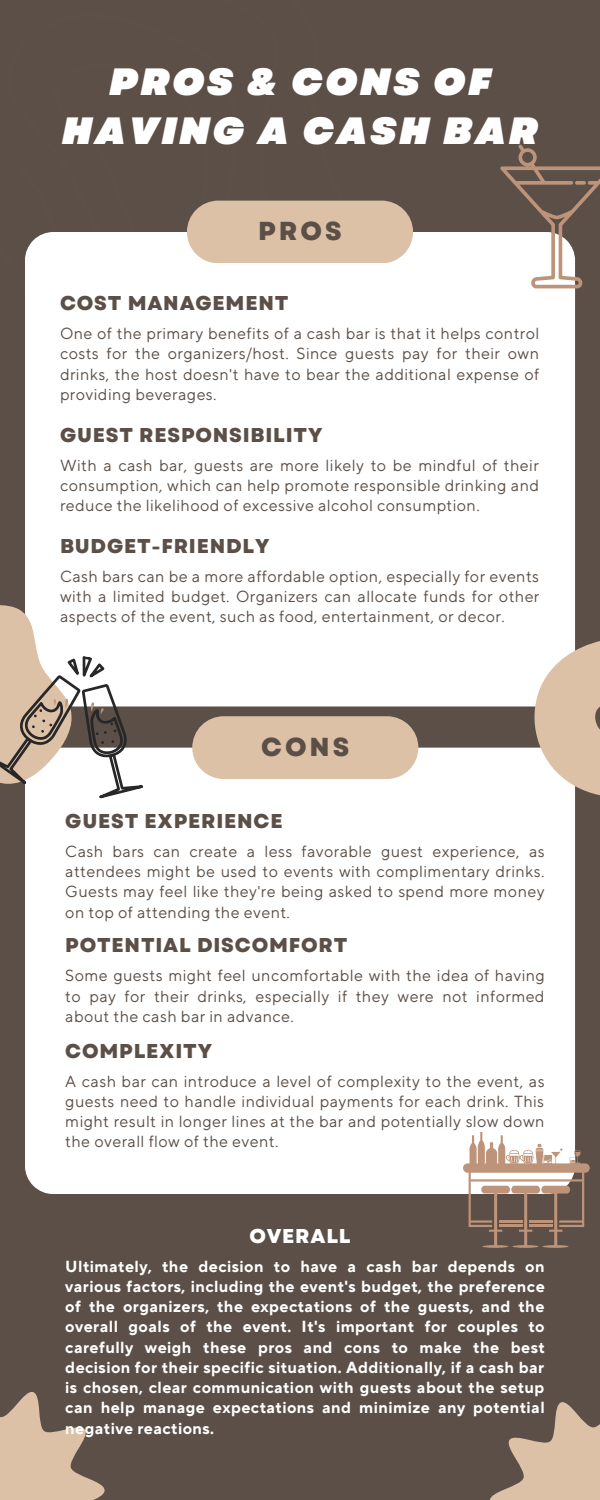
<style>
.page{position:relative;width:600px;height:1500px;background:#5b4f47}
.page>*{position:absolute;margin:0;border:0;box-sizing:border-box;transform-origin:0 0}
.t1{font:italic 900 38px "Garet";letter-spacing:.08em;color:#fff}
.t2{font:800 26px "Garet";letter-spacing:.115em;color:#5b4f47}
.t3{font:800 20px "Garet";letter-spacing:.04em;color:#5b4f47}
.t4{font:800 20px "Garet";letter-spacing:.04em;color:#fff}
.t5{font:16px/20.2px "TT Norms Pro";letter-spacing:.025em;color:#5b4f47;text-align:justify}
.t6{font:700 16px/20.2px "TT Norms Pro";letter-spacing:.025em;color:#fff;text-align:justify}
</style>
<div class="page">
<div style="left:25px;top:748px;width:550px;height:446px;background:#fff"></div>
<div style="left:25px;top:232px;width:550px;height:475px;background:#fff"></div>
<svg style="left:527px;top:540px;width:73px;height:322px"></svg>
<svg style="left:0;top:1392px;width:104px;height:108px"></svg>
<svg style="left:490px;top:1402px;width:110px;height:98px"></svg>
<div style="left:187px;top:201px;width:226px;height:62px;background:#ddc1a7;border-radius:31px"></div>
<div style="left:192px;top:716px;width:226px;height:63px;background:#ddc1a7;border-radius:31px"></div>
<svg style="left:500px;top:144px;width:100px;height:144px"></svg>
<svg style="left:575px;top:181px;width:11px;height:4px"></svg>
<svg style="left:0;top:604px;width:165px;height:202px;background:#d1c9c2"></svg>
<svg style="left:463px;top:1132px;width:127px;height:116px"></svg>
<p class="t1" style="left:109px;top:54px;width:383px">PROS &amp; CONS OF</p>
<p class="t1" style="left:62px;top:103px;width:477px">HAVING A CASH BAR</p>
<p class="t2" style="left:258px;top:212px;width:85px">PROS</p>
<p class="t3" style="left:60px;top:288px;width:230px">COST MANAGEMENT</p>
<p class="t5" style="left:60px;top:324px;width:481px">One of the primary benefits of a cash bar is that it helps control costs for the organizers/host. Since guests pay for their own drinks, the host doesn't have to bear the additional expense of providing beverages.</p>
<p class="t3" style="left:60px;top:420px;width:264px">GUEST RESPONSIBILITY</p>
<p class="t5" style="left:60px;top:455px;width:480px">With a cash bar, guests are more likely to be mindful of their consumption, which can help promote responsible drinking and reduce the likelihood of excessive alcohol consumption.</p>
<p class="t3" style="left:60px;top:531px;width:211px">BUDGET-FRIENDLY</p>
<p class="t5" style="left:60px;top:567px;width:481px">Cash bars can be a more affordable option, especially for events with a limited budget. Organizers can allocate funds for other aspects of the event, such as food, entertainment, or decor.</p>
<p class="t2" style="left:261px;top:728px;width:90px">CONS</p>
<p class="t3" style="left:65px;top:807px;width:219px">GUEST EXPERIENCE</p>
<p class="t5" style="left:65px;top:842px;width:481px">Cash bars can create a less favorable guest experience, as attendees might be used to events with complimentary drinks.<br>Guests may feel like they're being asked to spend more money on top of attending the event.</p>
<p class="t3" style="left:65px;top:931px;width:284px">POTENTIAL DISCOMFORT</p>
<p class="t5" style="left:65px;top:966px;width:481px">Some guests might feel uncomfortable with the idea of having to pay for their drinks, especially if they were not informed about the cash bar in advance.</p>
<p class="t3" style="left:65px;top:1036px;width:148px">COMPLEXITY</p>
<p class="t5" style="left:65px;top:1072px;width:481px">A cash bar can introduce a level of complexity to the event, as guests need to handle individual payments for each drink. This might result in longer lines at the bar and potentially slow down the overall flow of the event.</p>
<p class="t4" style="left:249px;top:1221px;width:103px">OVERALL</p>
<p class="t6" style="left:65px;top:1256px;width:481px">Ultimately, the decision to have a cash bar depends on various factors, including the event's budget, the preference of the organizers, the expectations of the guests, and the overall goals of the event. It's important for couples to carefully weigh these pros and cons to make the best decision for their specific situation. Additionally, if a cash bar is chosen, clear communication with guests about the setup can help manage expectations and minimize any potential negative reactions.</p>
</div>
